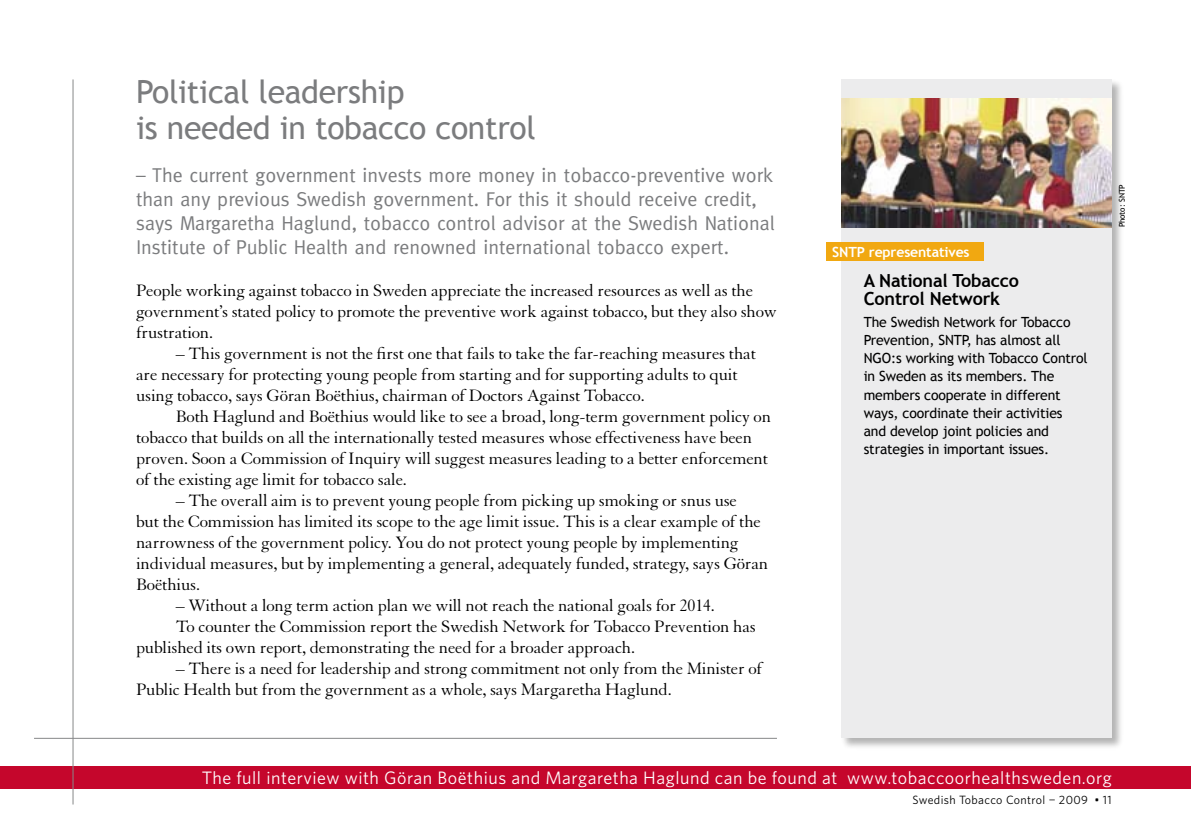
<style>
.page{position:relative;width:1191px;height:840px;background:#fff}
.page>*{position:absolute;margin:0;border:0;box-sizing:border-box;transform-origin:0 0}
.t1{font:32px/36px "Trebuchet MS";letter-spacing:-.01em;color:#7b7c7e}
.t2{font:20px/24px "Meta";color:#7b7c7e}
.t3{font:18px/21px "Granjon";letter-spacing:-.01em;color:#000}
.t4{font:18px "Whitney";letter-spacing:.03em;color:#fff}
.t5{font:700 18px/18px "Trebuchet MS";letter-spacing:-.01em;color:#000}
.t6{font:14px/18px "Trebuchet MS";letter-spacing:-.01em;color:#000}
.t7{font:700 14px "Trebuchet MS";letter-spacing:-.01em;color:#fff}
.t8{font:12px "Whitney";letter-spacing:.03em;color:#000}
.t9{font:8px "Trebuchet MS";letter-spacing:-.01em;color:#000}
</style>
<div class="page">
<div style="left:0;top:765px;width:1191px;height:23px;background:#c5062c"></div>
<hr style="left:72px;top:79px;width:2px;height:725px;background:#878889">
<hr style="left:34px;top:737px;width:743px;height:1px;background:#878889">
<div style="left:839px;top:77px;width:285px;height:673px;background:#000;opacity:.3"></div>
<div style="left:841px;top:79px;width:270px;height:658px;background:#ececed"></div>
<img style="left:841px;top:99px;width:270px;height:128px">
<div style="left:826px;top:242px;width:158px;height:19px;background:#f1a811"></div>
<h1 class="t1" style="left:136px;top:74px;width:401px">Political leadership<br>is needed in tobacco control</h1>
<p class="t2" style="left:136px;top:162px;width:640px">– The current government invests more money in tobacco-preventive work than any previous Swedish government. For this it should receive credit, says Margaretha Haglund, tobacco control advisor at the Swedish National Institute of Public Health and renowned international tobacco expert.</p>
<p class="t3" style="left:136px;top:280px;width:642px">People working against tobacco in Sweden appreciate the increased resources as well as the government’s stated policy to promote the preventive work against tobacco, but they also show frustration.</p>
<p class="t3" style="left:136px;top:343px;width:621px;text-indent:40px">– This government is not the first one that fails to take the far-reaching measures that are necessary for protecting young people from starting and for supporting adults to quit using tobacco, says Göran Boëthius, chairman of Doctors Against Tobacco.</p>
<p class="t3" style="left:136px;top:406px;width:636px;text-indent:40px">Both Haglund and Boëthius would like to see a broad, long-term government policy on tobacco that builds on all the internationally tested measures whose effectiveness have been proven. Soon a Commission of Inquiry will suggest measures leading to a better enforcement of the existing age limit for tobacco sale.</p>
<p class="t3" style="left:136px;top:490px;width:633px;text-indent:40px">– The overall aim is to prevent young people from picking up smoking or snus use<br>but the Commission has limited its scope to the age limit issue. This is a clear example of the narrowness of the government policy. You do not protect young people by implementing individual measures, but by implementing a general, adequately funded, strategy, says Göran Boëthius.</p>
<p class="t3" style="left:176px;top:595px;width:540px">– Without a long term action plan we will not reach the national goals for 2014.</p>
<p class="t3" style="left:176px;top:616px;width:581px">To counter the Commission report the Swedish Network for Tobacco Prevention has</p>
<p class="t3" style="left:136px;top:637px;width:500px">published its own report, demonstrating the need for a broader approach.</p>
<p class="t3" style="left:136px;top:658px;width:627px;text-indent:40px">– There is a need for leadership and strong commitment not only from the Minister of<br>Public Health but from the government as a whole, says Margaretha Haglund.</p>
<p class="t7" style="left:832px;top:243px;width:139px">SNTP representatives</p>
<p class="t5" style="left:863px;top:272px;width:157px">A National Tobacco<br>Control Network</p>
<p class="t6" style="left:863px;top:313px;width:225px">The Swedish Network for Tobacco<br>Prevention, SNTP, has almost all<br>NGO:s working with Tobacco Control in Sweden as its members. The members cooperate in different ways, coordinate their activities and develop joint policies and strategies in important issues.</p>
<p class="t9" style="left:1117px;top:227px;width:44px;rotate:-90deg">Photo: SNTP</p>
<p class="t4" style="left:202px;top:766px;width:911px">The full interview with Göran Boëthius and Margaretha Haglund can be found at www.tobaccoorhealthsweden.org</p>
<p class="t8" style="left:912px;top:792px;width:201px">Swedish Tobacco Control ¬ 2009 • 11</p>
</div>
